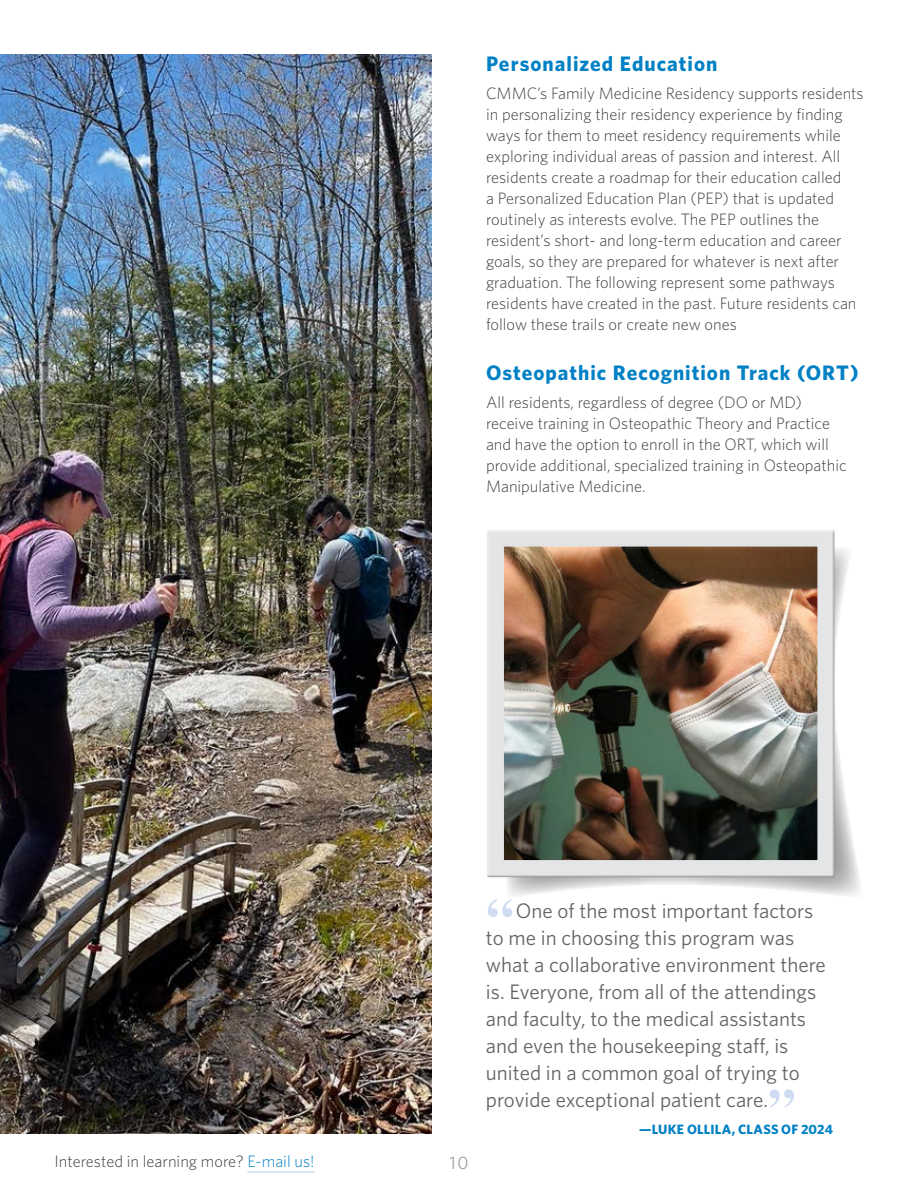
<style>
.page{position:relative;width:918px;height:1188px;background:#fff}
.page>*{position:absolute;margin:0;border:0;box-sizing:border-box;transform-origin:0 0}
.t1{font:700 54px "Times";color:#cfdcf1}
.t2{font:21px/27px "Whitney";color:#636466}
.t3{font:700 21px "Whitney";letter-spacing:.05em;color:#0081c5}
.t4{font:18px "Whitney";color:#9d9fa2}
.t5{font:300 16.5px/21px "Whitney";color:#414042}
.t6{font:700 13.5px "Whitney";letter-spacing:.015em;color:#0081c5}
.s1{color:#0081c5}
</style>
<div class="page">
<hr style="left:247px;top:1171px;width:68px;height:2px;background:#cfdcf1">
<img style="left:0;top:54px;width:432px;height:1080px">
<svg style="left:507px;top:549px;width:353px;height:347px"></svg>
<svg style="left:838px;top:549px;width:5px;height:329px"></svg>
<div style="left:484px;top:528px;width:354px;height:350px;background:#000;opacity:.33"></div>
<p class="t3" style="left:486px;top:49px;width:233px">Personalized Education</p>
<p class="t5" style="left:486px;top:83px;width:379px">CMMC’s Family Medicine Residency supports residents in personalizing their residency experience by finding ways for them to meet residency requirements while exploring individual areas of passion and interest. All residents create a roadmap for their education called<br>a Personalized Education Plan (PEP) that is updated routinely as interests evolve. The PEP outlines the resident’s short- and long-term education and career goals, so they are prepared for whatever is next after graduation. The following represent some pathways residents have created in the past. Future residents can follow these trails or create new ones</p>
<p class="t3" style="left:486px;top:358px;width:374px">Osteopathic Recognition Track (ORT)</p>
<p class="t5" style="left:486px;top:392px;width:362px">All residents, regardless of degree (DO or MD) receive training in Osteopathic Theory and Practice and have the option to enroll in the ORT, which will provide additional, specialized training in Osteopathic Manipulative Medicine.</p>
<p class="t5" style="left:55px;top:1151px;width:262px">Interested in learning more? <span class="s1">E-mail us!</span></p>
<p class="t4" style="left:449px;top:1150px;width:21px">10</p>
<h1 class="t1" style="left:486px;top:866px;width:28px">“</h1>
<p class="t2" style="left:486px;top:897px;width:341px;text-indent:30px">One of the most important factors to me in choosing this program was what a collaborative environment there is. Everyone, from all of the attendings and faculty, to the medical assistants and even the housekeeping staff, is united in a common goal of trying to provide exceptional patient care.</p>
<p class="t6" style="left:639px;top:1120px;width:195px">—LUKE OLLILA, CLASS OF 2024</p>
<h1 class="t1" style="left:768px;top:1057px;width:28px">”</h1>
</div>
